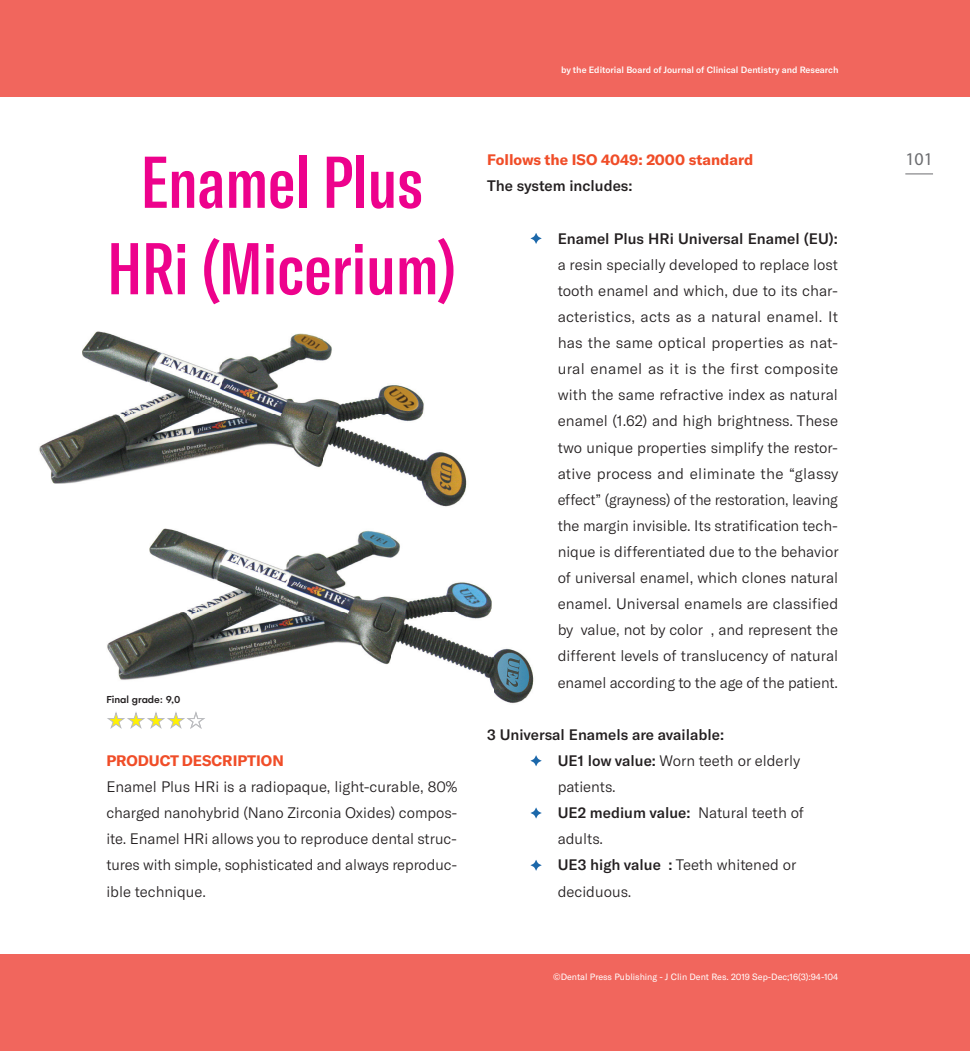
<style>
.page{position:relative;width:970px;height:1051px;background:#fff}
.page>*{position:absolute;margin:0;border:0;box-sizing:border-box;transform-origin:0 0}
.t1{font:500 extra-condensed 72px/86.4px "GT America";color:#ed028c;text-align:center}
.t2{font:18px "Myriad Pro";color:#6c6d70}
.t3{font:300 15px/26.1px "GT America";letter-spacing:-.005em;color:#231f20;text-align:justify}
.t4{font:500 15px "GT America";color:#231f20}
.t5{font:700 15px "GT America";color:#f04d28}
.t6{font:500 10.95px "Gelion";color:#231f20}
.t7{font:9px "GT America";color:#fff}
.t8{font:500 9px "GT America";color:#fff}
.s1{font-weight:500}
</style>
<div class="page">
<div style="left:0;top:0;width:969px;height:96px;background:#f1665d"></div>
<div style="left:0;top:954px;width:969px;height:96px;background:#f1665d"></div>
<svg style="left:905px;top:173px;width:28px;height:1px"></svg>
<svg style="left:530px;top:233px;width:11px;height:11px"></svg>
<svg style="left:530px;top:755px;width:11px;height:11px"></svg>
<svg style="left:530px;top:807px;width:11px;height:11px"></svg>
<svg style="left:530px;top:860px;width:11px;height:10px"></svg>
<img style="left:39px;top:331px;width:428px;height:176px">
<img style="left:107px;top:528px;width:427px;height:176px">
<svg style="left:107px;top:712px;width:98px;height:17px"></svg>
<p class="t8" style="left:561px;top:64px;width:279px">by the Editorial Board of Journal of Clinical Dentistry and Research</p>
<h1 class="t1" style="left:107px;top:139px;width:351px">Enamel Plus<br>HRi (Micerium)</h1>
<p class="t6" style="left:106px;top:693px;width:75px">Final grade: 9,0</p>
<p class="t5" style="left:106px;top:751px;width:179px">PRODUCT DESCRIPTION</p>
<p class="t3" style="left:106px;top:773px;width:352px">Enamel Plus HRi is a radiopaque, light-curable, 80% charged nanohybrid (Nano Zirconia Oxides) compos&shy;ite. Enamel HRi allows you to reproduce dental struc&shy;tures with simple, sophisticated and always reproduc&shy;ible technique.</p>
<p class="t5" style="left:487px;top:150px;width:268px">Follows the ISO 4049: 2000 standard</p>
<p class="t4" style="left:487px;top:177px;width:147px">The system includes:</p>
<p class="t4" style="left:557px;top:229px;width:282px">Enamel Plus HRi Universal Enamel (EU):</p>
<p class="t3" style="left:557px;top:251px;width:282px">a resin specially developed to replace lost tooth enamel and which, due to its char&shy;acteristics, acts as a natural enamel. It has the same optical properties as nat&shy;ural enamel as it is the first composite with the same refractive index as natural enamel (1.62) and high brightness. These two unique properties simplify the restor&shy;ative process and eliminate the “glassy effect” (grayness) of the restoration, leaving the margin invisible. Its stratification tech&shy;nique is differentiated due to the behavior of universal enamel, which clones natural enamel. Universal enamels are classified by value, not by color , and represent the different levels of translucency of natural enamel according to the age of the patient.</p>
<p class="t3" style="left:557px;top:721px;width:248px;text-align:left;text-indent:-70px"><span class="s1">3 Universal Enamels are available:<br>UE1 low value:</span> Worn teeth or elderly patients.<br><span class="s1">UE2 medium value:</span> Natural teeth of adults.<br><span class="s1">UE3 high value :</span> Teeth whitened or deciduous.</p>
<p class="t7" style="left:553px;top:971px;width:286px">©Dental Press Publishing - J Clin Dent Res. 2019 Sep-Dec;16(3):94-104</p>
<p class="t2" style="left:905px;top:148px;width:29px">101</p>
</div>
